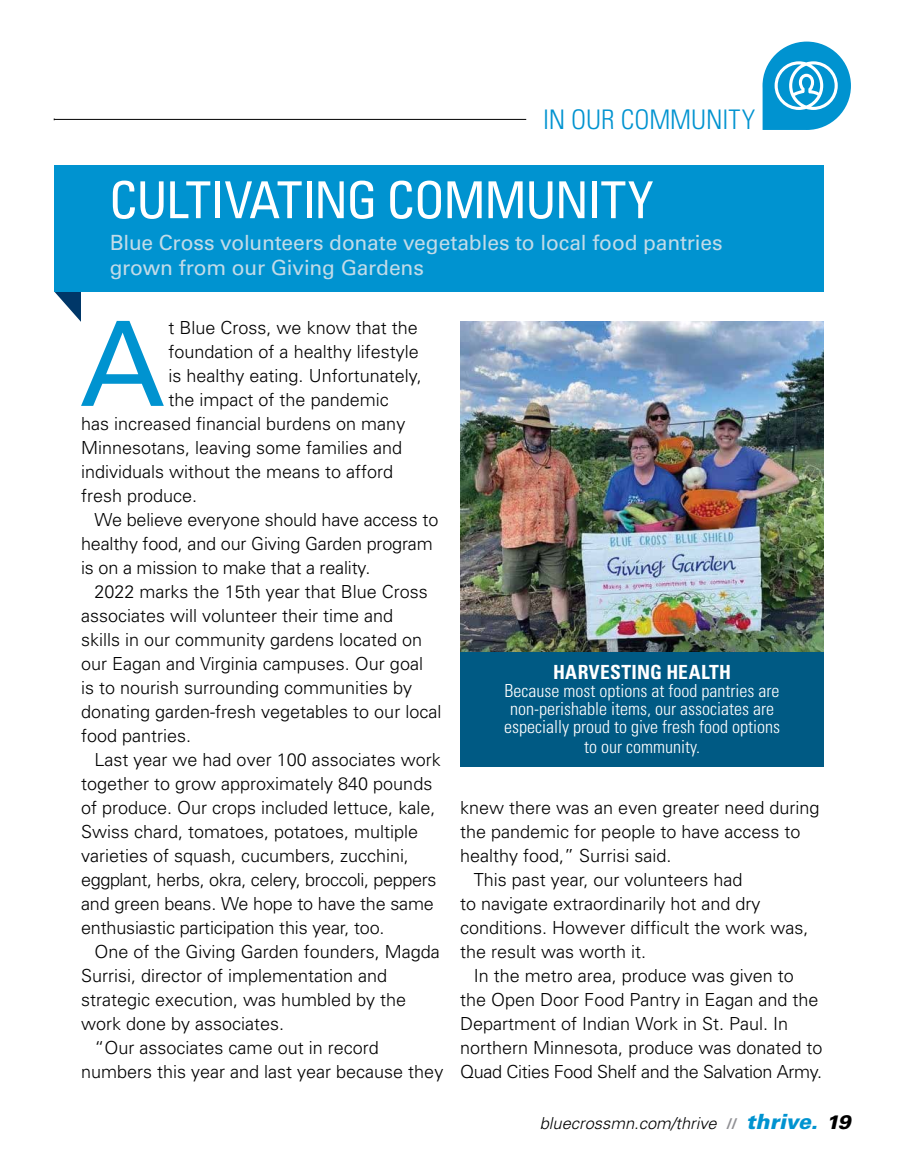
<style>
.page{position:relative;width:905px;height:1161px;background:#fff}
.page>*{position:absolute;margin:0;border:0;box-sizing:border-box;transform-origin:0 0}
.t1{font:117.75px "Univers";color:#0093d0}
.t2{font:condensed 51px "Univers";letter-spacing:-.03em;color:#fff}
.t3{font:300 condensed 27px "Univers";color:#0093d0}
.t4{font:21px/25.5px "Univers";letter-spacing:-.005em;color:#c2dbe8}
.t5{font:700 condensed 19.5px "Univers";letter-spacing:.02em;color:#fff}
.t6{font:300 18px "Univers";color:#000}
.t7{font:300 condensed 18px/18.5px "Univers";color:#fff;text-align:center}
.t8{font:300 18px "Univers";letter-spacing:-.02em;color:#000}
.t9{font:italic 300 16.5px "Univers";color:#000}
.s1{font-weight:700;font-style:normal;font-size:15px;color:#919195}
.s2{font-weight:900;font-size:21px;color:#0093d0}
.s3{font-weight:900;font-size:19.5px}
</style>
<div class="page">
<svg style="left:54px;top:291px;width:147px;height:31px"></svg>
<hr style="left:54px;top:119px;width:472px;height:1px;background:#000">
<svg style="left:762px;top:42px;width:89px;height:88px"></svg>
<div style="left:81px;top:257px;width:106px;height:108px;background:#fff"></div>
<div style="left:54px;top:165px;width:769px;height:126px;background:#0093d0"></div>
<img style="left:460px;top:321px;width:364px;height:331px">
<div style="left:460px;top:652px;width:364px;height:115px;background:#005a84"></div>
<h3 class="t3" style="left:543px;top:103px;width:214px">IN OUR COMMUNITY</h3>
<h2 class="t2" style="left:109px;top:168px;width:546px">CULTIVATING COMMUNITY</h2>
<p class="t4" style="left:110px;top:230px;width:614px">Blue Cross volunteers donate vegetables to local food pantries grown from our Giving Gardens</p>
<h1 class="t1" style="left:80px;top:294px;width:86px">A</h1>
<p class="t6" style="left:168px;top:317px;width:251px">t Blue Cross, we know that the</p>
<p class="t6" style="left:168px;top:341px;width:252px">foundation of a healthy lifestyle</p>
<p class="t6" style="left:168px;top:365px;width:255px">is healthy eating. Unfortunately,</p>
<p class="t6" style="left:168px;top:389px;width:222px">the impact of the pandemic</p>
<p class="t6" style="left:81px;top:413px;width:326px">has increased financial burdens on many</p>
<p class="t6" style="left:81px;top:437px;width:323px">Minnesotans, leaving some families and</p>
<p class="t6" style="left:81px;top:461px;width:314px">individuals without the means to afford</p>
<p class="t6" style="left:81px;top:485px;width:118px">fresh produce.</p>
<p class="t6" style="left:94px;top:509px;width:345px">We believe everyone should have access to</p>
<p class="t6" style="left:81px;top:533px;width:353px">healthy food, and our Giving Garden program</p>
<p class="t6" style="left:81px;top:557px;width:291px">is on a mission to make that a reality.</p>
<p class="t6" style="left:94px;top:581px;width:335px">2022 marks the 15th year that Blue Cross</p>
<p class="t6" style="left:81px;top:605px;width:314px">associates will volunteer their time and</p>
<p class="t6" style="left:81px;top:629px;width:343px">skills in our community gardens located on</p>
<p class="t6" style="left:81px;top:653px;width:343px">our Eagan and Virginia campuses. Our goal</p>
<p class="t6" style="left:81px;top:677px;width:333px">is to nourish surrounding communities by</p>
<p class="t6" style="left:81px;top:701px;width:362px">donating garden-fresh vegetables to our local</p>
<p class="t6" style="left:81px;top:725px;width:112px">food pantries.</p>
<p class="t6" style="left:94px;top:749px;width:348px">Last year we had over 100 associates work</p>
<p class="t6" style="left:81px;top:773px;width:353px">together to grow approximately 840 pounds</p>
<p class="t6" style="left:81px;top:797px;width:356px">of produce. Our crops included lettuce, kale,</p>
<p class="t6" style="left:81px;top:821px;width:339px">Swiss chard, tomatoes, potatoes, multiple</p>
<p class="t6" style="left:81px;top:845px;width:329px">varieties of squash, cucumbers, zucchini,</p>
<p class="t8" style="left:81px;top:869px;width:357px">eggplant, herbs, okra, celery, broccoli, peppers</p>
<p class="t6" style="left:81px;top:893px;width:354px">and green beans. We hope to have the same</p>
<p class="t6" style="left:81px;top:917px;width:305px">enthusiastic participation this year, too.</p>
<p class="t6" style="left:94px;top:941px;width:347px">One of the Giving Garden founders, Magda</p>
<p class="t6" style="left:81px;top:965px;width:308px">Surrisi, director of implementation and</p>
<p class="t6" style="left:81px;top:989px;width:327px">strategic execution, was humbled by the</p>
<p class="t6" style="left:81px;top:1013px;width:205px">work done by associates.</p>
<p class="t6" style="left:94px;top:1036px;width:286px">“Our associates came out in record</p>
<p class="t6" style="left:81px;top:1060px;width:364px">numbers this year and last year because they</p>
<p class="t5" style="left:553px;top:660px;width:179px">HARVESTING HEALTH</p>
<p class="t7" style="left:504px;top:682px;width:277px">Because most options at food pantries are non-perishable items, our associates are especially proud to give fresh food options to our community.</p>
<p class="t6" style="left:460px;top:796px;width:361px">knew there was an even greater need during</p>
<p class="t6" style="left:460px;top:820px;width:342px">the pandemic for people to have access to</p>
<p class="t6" style="left:460px;top:844px;width:213px">healthy food,” Surrisi said.</p>
<p class="t6" style="left:473px;top:868px;width:270px">This past year, our volunteers had</p>
<p class="t6" style="left:460px;top:892px;width:302px">to navigate extraordinarily hot and dry</p>
<p class="t6" style="left:460px;top:916px;width:350px">conditions. However difficult the work was,</p>
<p class="t6" style="left:460px;top:940px;width:188px">the result was worth it.</p>
<p class="t6" style="left:473px;top:964px;width:322px">In the metro area, produce was given to</p>
<p class="t6" style="left:460px;top:988px;width:360px">the Open Door Food Pantry in Eagan and the</p>
<p class="t6" style="left:460px;top:1012px;width:329px">Department of Indian Work in St. Paul. In</p>
<p class="t6" style="left:460px;top:1036px;width:364px">northern Minnesota, produce was donated to</p>
<p class="t8" style="left:460px;top:1060px;width:363px">Quad Cities Food Shelf and the Salvation Army.</p>
<p class="t9" style="left:539px;top:1113px;width:313px">bluecrossmn.com/thrive <span class="s1">//</span> <span class="s2">thrive.</span> <span class="s3">19</span></p>
</div>
